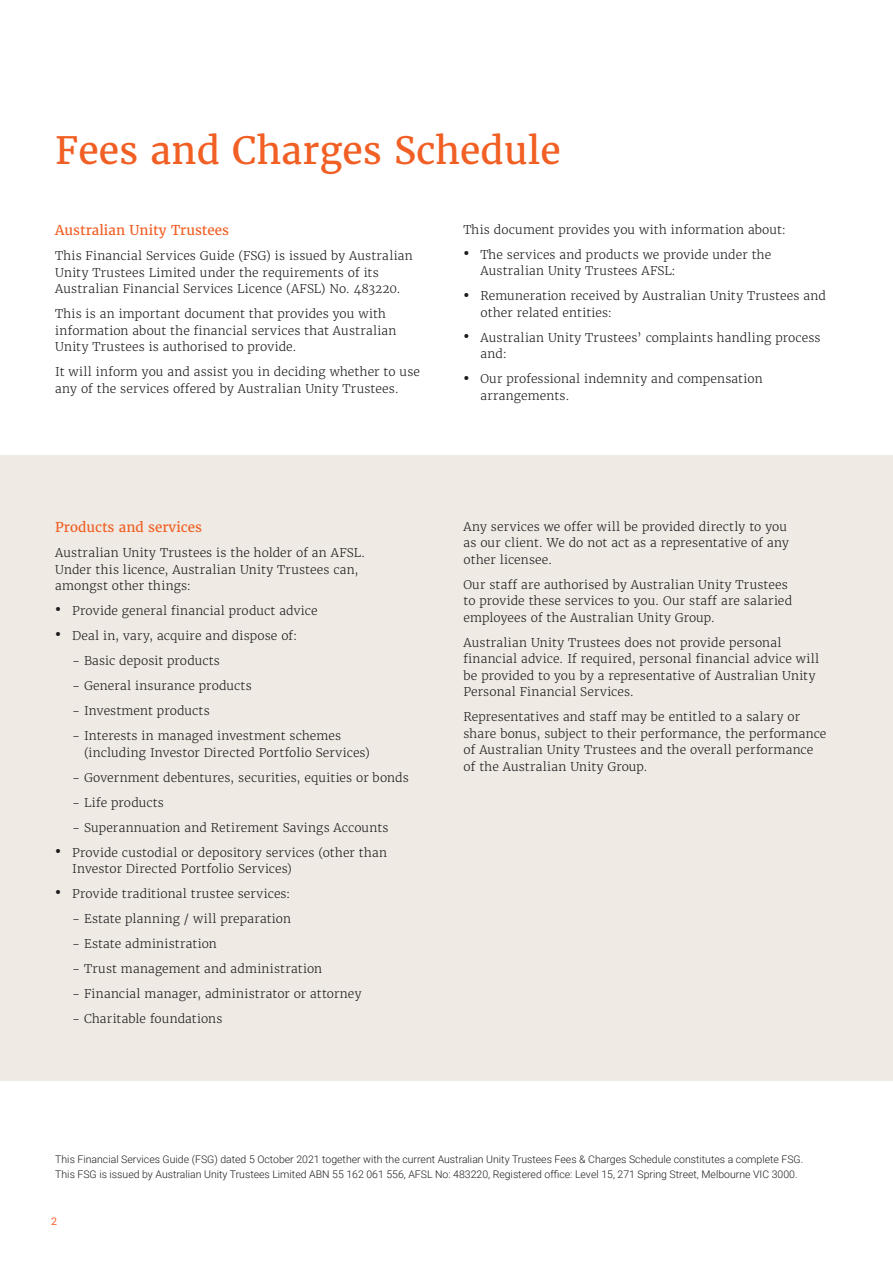
<style>
.page{position:relative;width:893px;height:1263px;background:#fff}
.page>*{position:absolute;margin:0;border:0;box-sizing:border-box;transform-origin:0 0}
.t1{font:37.5px "Merriweather";color:#f15f24}
.t2{font:13.5px "Merriweather";color:#f15f24}
.t3{font:300 12px/16.5px "Merriweather";letter-spacing:.01em;color:#1e1b1e}
.t4{font:300 10.5px/14.9px "Roboto";color:#1e1b1e}
.t5{font:10.5px "Roboto";color:#f15f24}
.s1{font-family:"Roboto";font-weight:700;font-size:16.5px;color:#1e1b1d}
</style>
<div class="page">
<div style="left:0;top:455px;width:893px;height:625px;background:#efebe4"></div>
<h1 class="t1" style="left:55px;top:128px;width:507px">Fees and Charges Schedule</h1>
<p class="t2" style="left:55px;top:222px;width:175px">Australian Unity Trustees</p>
<p class="t3" style="left:55px;top:248px;width:359px">This Financial Services Guide (FSG) is issued by Australian<br>Unity Trustees Limited under the requirements of its<br>Australian Financial Services Licence (AFSL) No. 483220.</p>
<p class="t3" style="left:55px;top:306px;width:343px">This is an important document that provides you with information about the financial services that Australian<br>Unity Trustees is authorised to provide.</p>
<p class="t3" style="left:55px;top:364px;width:366px">It will inform you and assist you in deciding whether to use any of the services offered by Australian Unity Trustees.</p>
<p class="t3" style="left:463px;top:221px;width:324px">This document provides you with information about:</p>
<p class="t3" style="left:480px;top:246px;width:292px;text-indent:-17px"><span class="s1">•</span> The services and products we provide under the<br>Australian Unity Trustees AFSL:</p>
<p class="t3" style="left:480px;top:288px;width:347px;text-indent:-17px"><span class="s1">•</span> Remuneration received by Australian Unity Trustees and other related entities:</p>
<p class="t3" style="left:480px;top:329px;width:342px;text-indent:-17px"><span class="s1">•</span> Australian Unity Trustees’ complaints handling process and:</p>
<p class="t3" style="left:480px;top:371px;width:284px;text-indent:-17px"><span class="s1">•</span> Our professional indemnity and compensation arrangements.</p>
<p class="t2" style="left:55px;top:519px;width:148px">Products and services</p>
<p class="t3" style="left:55px;top:545px;width:312px">Australian Unity Trustees is the holder of an AFSL.<br>Under this licence, Australian Unity Trustees can, amongst other things:</p>
<p class="t3" style="left:55px;top:603px;width:264px"><span class="s1">•</span> Provide general financial product advice</p>
<p class="t3" style="left:55px;top:628px;width:243px"><span class="s1">•</span> Deal in, vary, acquire and dispose of:</p>
<p class="t3" style="left:72px;top:653px;width:149px">- Basic deposit products</p>
<p class="t3" style="left:72px;top:678px;width:181px">- General insurance products</p>
<p class="t3" style="left:72px;top:703px;width:139px">- Investment products</p>
<p class="t3" style="left:84px;top:728px;width:287px;text-indent:-12px">- Interests in managed investment schemes (including Investor Directed Portfolio Services)</p>
<p class="t3" style="left:72px;top:769px;width:338px">- Government debentures, securities, equities or bonds</p>
<p class="t3" style="left:72px;top:794px;width:93px">- Life products</p>
<p class="t3" style="left:72px;top:819px;width:318px">- Superannuation and Retirement Savings Accounts</p>
<p class="t3" style="left:72px;top:844px;width:316px;text-indent:-17px"><span class="s1">•</span> Provide custodial or depository services (other than<br>Investor Directed Portfolio Services)</p>
<p class="t3" style="left:55px;top:886px;width:237px"><span class="s1">•</span> Provide traditional trustee services:</p>
<p class="t3" style="left:72px;top:911px;width:220px">- Estate planning / will preparation</p>
<p class="t3" style="left:72px;top:936px;width:146px">- Estate administration</p>
<p class="t3" style="left:72px;top:961px;width:251px">- Trust management and administration</p>
<p class="t3" style="left:72px;top:986px;width:291px">- Financial manager, administrator or attorney</p>
<p class="t3" style="left:72px;top:1011px;width:152px">- Charitable foundations</p>
<p class="t3" style="left:463px;top:518px;width:327px">Any services we offer will be provided directly to you as our client. We do not act as a representative of any other licensee.</p>
<p class="t3" style="left:463px;top:576px;width:330px">Our staff are authorised by Australian Unity Trustees to provide these services to you. Our staff are salaried employees of the Australian Unity Group.</p>
<p class="t3" style="left:463px;top:634px;width:357px">Australian Unity Trustees does not provide personal financial advice. If required, personal financial advice will be provided to you by a representative of Australian Unity Personal Financial Services.</p>
<p class="t3" style="left:463px;top:709px;width:364px">Representatives and staff may be entitled to a salary or share bonus, subject to their performance, the performance of Australian Unity Trustees and the overall performance of the Australian Unity Group.</p>
<p class="t4" style="left:55px;top:1151px;width:749px">This Financial Services Guide (FSG) dated 5 October 2021 together with the current Australian Unity Trustees Fees &amp; Charges Schedule constitutes a complete FSG.<br>This FSG is issued by Australian Unity Trustees Limited ABN 55 162 061 556, AFSL No: 483220, Registered office: Level 15, 271 Spring Street, Melbourne VIC 3000.</p>
<p class="t5" style="left:51px;top:1214px;width:7px">2</p>
</div>
